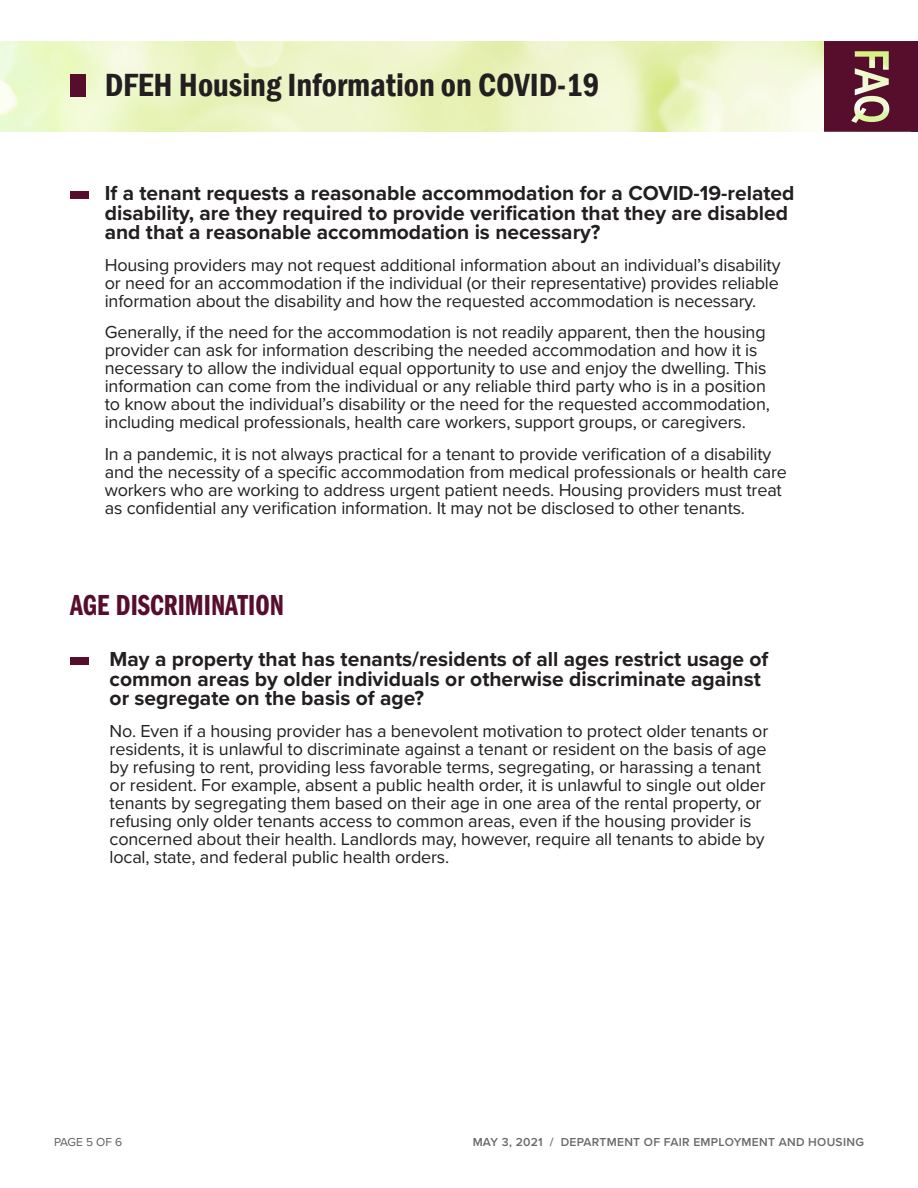
<style>
.page{position:relative;width:918px;height:1188px;background:#fff}
.page>*{position:absolute;margin:0;border:0;box-sizing:border-box;transform-origin:0 0}
.t1{font:600 condensed 33px "Franklin Gothic";color:#231f20}
.t2{font:30px "Franklin Gothic LT Pro Dm Cm";color:#570e2d}
.t3{font:700 21px/19.5px "Proxima Nova";color:#231f20}
.t4{font:18px/18px "Proxima Nova";letter-spacing:-.01em;color:#231f20}
.t5{font:600 12px "Proxima Nova";letter-spacing:.025em;color:#69696c}
.t6{font:12px "Proxima Nova";letter-spacing:-.02em;color:#5f5f62}
</style>
<div class="page">
<img style="left:0;top:41px;width:824px;height:90px">
<svg style="left:824px;top:41px;width:94px;height:91px;background:#6c3042"></svg>
<div style="left:70px;top:74px;width:16px;height:22px;background:#570e2d"></div>
<div style="left:70px;top:657px;width:19px;height:7px;background:#570e2d"></div>
<div style="left:70px;top:191px;width:19px;height:7px;background:#570e2d"></div>
<h1 class="t1" style="left:105px;top:63px;width:497px">DFEH Housing Information on COVID-19</h1>
<h3 class="t3" style="left:105px;top:183px;width:691px">If a tenant requests a reasonable accommodation for a COVID-19-related disability, are they required to provide verification that they are disabled and that a reasonable accommodation is necessary?</h3>
<p class="t4" style="left:105px;top:255px;width:677px;text-align:justify">Housing providers may not request additional information about an individual s’ disability or need for an accommodation if the individual (or their representative) provides reliable information about the disability and how the requested accommodation is necessary.</p>
<p class="t4" style="left:105px;top:322px;width:667px">Generally if, the need for the accommodation is not readily apparent, then the housing provider can ask for information describing the needed accommodation and how isit necessary to allow the individual equal opportunity to use and enjoy the dwelling. This information can come from the individual or any reliable third party who is in a position to know about the individual s’ disability or the need for the requested accommodation, including medical professionals, health care workers, support groups, or caregivers.</p>
<p class="t4" style="left:105px;top:444px;width:684px">In a pandemic isit, not always practical for a tenant to provide verification of a disability and the necessity of a specific accommodation from medical professionals or health care workers who are working to address urgent patient needs. Housing providers must treat as confidential any verification information It. may not be disclosed to other tenants.</p>
<h2 class="t2" style="left:70px;top:588px;width:215px">AGE DISCRIMINATION</h2>
<h3 class="t3" style="left:110px;top:649px;width:660px">May a property that has tenants/residents of all ages restrict usage of common areas by older individuals or otherwise discriminate against or segregate on the basis of age?</h3>
<p class="t4" style="left:110px;top:721px;width:660px">No. Even aif housing provider has a benevolent motivation to protect older tenants or residents isit, unlawful to discriminate against a tenant or resident on the basis of age by refusing to rent, providing less favorable terms, segregating, or harassing a tenant or resident. For example, absent a public health order isit, unlawful to single out older tenants by segregating them based on their age in one area of the rental property, or refusing only older tenants access to common areas, even if the housing provider is concerned about their health. Landlords may, however, require all tenants to abide by local, state, and federal public health orders.</p>
<p class="t6" style="left:54px;top:1133px;width:70px">PAGE 5 OF 6</p>
<p class="t5" style="left:550px;top:1133px;width:5px">/</p>
<p class="t5" style="left:561px;top:1133px;width:305px">DEPARTMENT OF FAIR EMPLOYMENT AND HOUSING</p>
<p class="t5" style="left:473px;top:1133px;width:72px">MAY 3, 2021</p>
</div>
